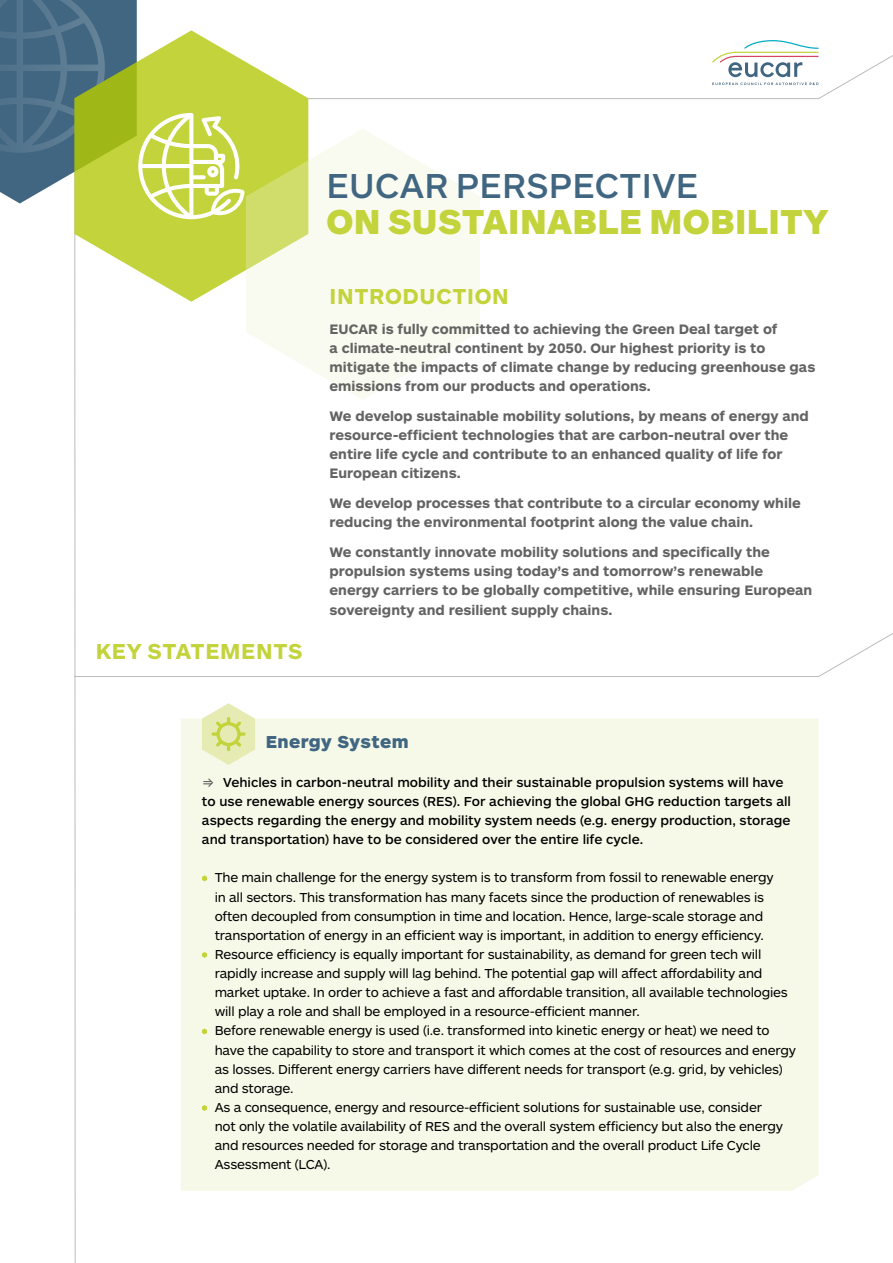
<style>
.page{position:relative;width:893px;height:1263px;background:#fff}
.page>*{position:absolute;margin:0;border:0;box-sizing:border-box;transform-origin:0 0}
.t1{font:900 36px "ARS Maquette Pro";letter-spacing:.01em;color:#c3d33b}
.t2{font:500 36px "ARS Maquette Pro";letter-spacing:.01em;color:#416681}
.t3{font:700 22.5px "ARS Maquette Pro";letter-spacing:.03em;color:#c3d33b}
.t4{font:900 18px "ARS Maquette Pro";letter-spacing:.02em;color:#416681}
.t5{font:700 14.25px/19.2px "ARS Maquette Pro";color:#646363}
.t6{font:13.5px/19.2px "ARS Maquette Pro";letter-spacing:-.015em;color:#000}
.t7{font:500 13.5px/19.2px "ARS Maquette Pro";color:#000}
.s1{font-family:"Inter";font-weight:400;color:#646363}
</style>
<div class="page">
<svg style="left:712px;top:40px;width:107px;height:37px"></svg>
<svg style="left:712px;top:83px;width:106px;height:2px"></svg>
<svg style="left:246px;top:129px;width:234px;height:271px;fill:#fafbf0"></svg>
<svg style="left:74px;top:270px;width:234px;height:32px"></svg>
<svg style="left:74px;top:608px;width:819px;height:69px"></svg>
<svg style="left:0;top:0;width:308px;height:270px"></svg>
<div style="left:181px;top:719px;width:638px;height:472px;background:#f7f9e8"></div>
<svg style="left:202px;top:875px;width:5px;height:6px"></svg>
<svg style="left:202px;top:952px;width:5px;height:6px"></svg>
<svg style="left:202px;top:1028px;width:5px;height:6px"></svg>
<svg style="left:202px;top:1105px;width:5px;height:6px"></svg>
<svg style="left:202px;top:703px;width:53px;height:62px;background:#e7ecb6"></svg>
<h1 class="t2" style="left:326px;top:162px;width:373px">EUCAR PERSPECTIVE</h1>
<h1 class="t1" style="left:326px;top:198px;width:504px">ON SUSTAINABLE MOBILITY</h1>
<h2 class="t3" style="left:96px;top:637px;width:208px">KEY STATEMENTS</h2>
<h2 class="t3" style="left:330px;top:282px;width:181px">INTRODUCTION</h2>
<p class="t5" style="left:330px;top:318px;width:487px">EUCAR is fully committed to achieving the Green Deal target of<br>a climate-neutral continent by 2050. Our highest priority is to mitigate the impacts of climate change by reducing greenhouse gas emissions from our products and operations.</p>
<p class="t5" style="left:330px;top:406px;width:481px">We develop sustainable mobility solutions, by means of energy and resource-efficient technologies that are carbon-neutral over the entire life cycle and contribute to an enhanced quality of life for European citizens.</p>
<p class="t5" style="left:330px;top:493px;width:473px">We develop processes that contribute to a circular economy while reducing the environmental footprint along the value chain.</p>
<p class="t5" style="left:330px;top:542px;width:484px">We constantly innovate mobility solutions and specifically the propulsion systems using today’s and tomorrow’s renewable energy carriers to be globally competitive, while ensuring European sovereignty and resilient supply chains.</p>
<h3 class="t4" style="left:266px;top:730px;width:144px">Energy System</h3>
<p class="t7" style="left:202px;top:772px;width:591px"><span class="s1">⇒</span> Vehicles in carbon-neutral mobility and their sustainable propulsion systems will have to use renewable energy sources (RES). For achieving the global GHG reduction targets all aspects regarding the energy and mobility system needs (e.g. energy production, storage and transportation) have to be considered over the entire life cycle.</p>
<p class="t6" style="left:215px;top:867px;width:583px">The main challenge for the energy system is to transform from fossil to renewable energy<br>in all sectors. This transformation has many facets since the production of renewables is often decoupled from consumption in time and location. Hence, large-scale storage and transportation of energy in an efficient way is important, in addition to energy efficiency.<br>Resource efficiency is equally important for sustainability, as demand for green tech will rapidly increase and supply will lag behind. The potential gap will affect affordability and market uptake. In order to achieve a fast and affordable transition, all available technologies will play a role and shall be employed in a resource-efficient manner.<br>Before renewable energy is used (i.e. transformed into kinetic energy or heat) we need to have the capability to store and transport it which comes at the cost of resources and energy as losses. Different energy carriers have different needs for transport (e.g. grid, by vehicles) and storage.<br>As a consequence, energy and resource-efficient solutions for sustainable use, consider<br>not only the volatile availability of RES and the overall system efficiency but also the energy and resources needed for storage and transportation and the overall product Life Cycle Assessment (LCA).</p>
</div>
